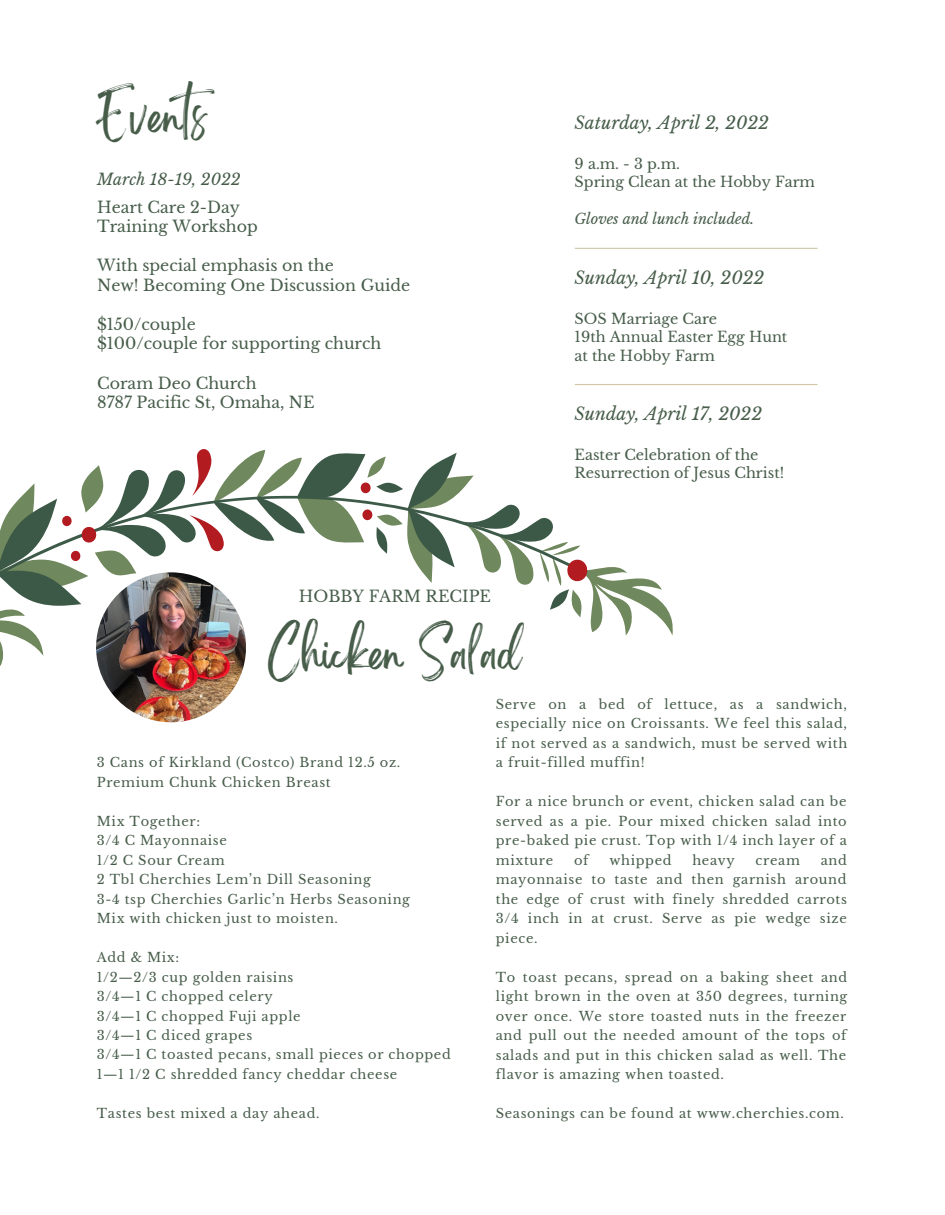
<style>
.page{position:relative;width:945px;height:1215px;background:#fff}
.page>*{position:absolute;margin:0;border:0;box-sizing:border-box;transform-origin:0 0}
.t1{font:38.7px "Brightwall";color:#475d4a}
.t2{font:italic 17.25px "Libre Baskerville";color:#475d4a}
.t3{font:15.75px "Libre Baskerville";color:#475d4a}
.t4{font:italic 15.75px "Libre Baskerville";color:#475d4a}
.t5{font:14.4px/18.5px "Libre Baskerville";color:#475d4a}
.t6{font:italic 14.4px "Libre Baskerville";color:#475d4a}
.t7{font:13.05px/19.5px "Libre Baskerville";letter-spacing:.05em;color:#475d4a;text-align:justify}
</style>
<div class="page">
<hr style="left:575px;top:248px;width:242px;height:1px;background:#d1c6a6">
<hr style="left:575px;top:384px;width:242px;height:1px;background:#d1c6a6">
<svg style="left:0;top:449px;width:673px;height:222px"></svg>
<img style="left:96px;top:572px;width:150px;height:150px;border-radius:50%">
<p class="t1" style="left:97px;top:103px;width:133px">Events</p>
<p class="t4" style="left:97px;top:169px;width:145px">March 18-19, 2022</p>
<p class="t3" style="left:97px;top:197px;width:144px">Heart Care 2-Day</p>
<p class="t3" style="left:97px;top:217px;width:162px">Training Workshop</p>
<p class="t3" style="left:97px;top:256px;width:238px">With special emphasis on the</p>
<p class="t3" style="left:97px;top:276px;width:314px">New! Becoming One Discussion Guide</p>
<p class="t3" style="left:97px;top:315px;width:100px">$150/couple</p>
<p class="t3" style="left:97px;top:334px;width:286px">$100/couple for supporting church</p>
<p class="t3" style="left:97px;top:373px;width:161px">Coram Deo Church</p>
<p class="t3" style="left:97px;top:393px;width:219px">8787 Pacific St, Omaha, NE</p>
<p class="t3" style="left:299px;top:587px;width:194px">HOBBY FARM RECIPE</p>
<p class="t1" style="left:268px;top:640px;width:256px">Chicken Salad</p>
<p class="t2" style="left:575px;top:112px;width:196px">Saturday, April 2, 2022</p>
<p class="t5" style="left:575px;top:154px;width:107px">9 a.m. - 3 p.m.</p>
<p class="t5" style="left:575px;top:173px;width:242px">Spring Clean at the Hobby Farm</p>
<p class="t6" style="left:575px;top:210px;width:181px">Gloves and lunch included.</p>
<p class="t2" style="left:575px;top:267px;width:191px">Sunday, April 10, 2022</p>
<p class="t5" style="left:575px;top:310px;width:144px">SOS Marriage Care</p>
<p class="t5" style="left:575px;top:328px;width:214px">19th Annual Easter Egg Hunt</p>
<p class="t5" style="left:575px;top:346px;width:142px">at the Hobby Farm</p>
<p class="t2" style="left:575px;top:403px;width:189px">Sunday, April 17, 2022</p>
<p class="t5" style="left:575px;top:446px;width:211px">Easter Celebration of the<br>Resurrection of Jesus Christ!</p>
<p class="t7" style="left:97px;top:753px;width:305px">3 Cans of Kirkland (Costco) Brand 12.5 oz.</p>
<p class="t7" style="left:97px;top:772px;width:236px">Premium Chunk Chicken Breast</p>
<p class="t7" style="left:97px;top:811px;width:105px">Mix Together:</p>
<p class="t7" style="left:97px;top:831px;width:132px">3/4 C Mayonnaise</p>
<p class="t7" style="left:97px;top:850px;width:130px">1/2 C Sour Cream</p>
<p class="t7" style="left:97px;top:870px;width:276px">2 Tbl Cherchies Lem’n Dill Seasoning</p>
<p class="t7" style="left:97px;top:889px;width:315px">3-4 tsp Cherchies Garlic’n Herbs Seasoning</p>
<p class="t7" style="left:97px;top:909px;width:243px">Mix with chicken just to moisten.</p>
<p class="t7" style="left:97px;top:948px;width:84px">Add &amp; Mix:</p>
<p class="t7" style="left:97px;top:967px;width:198px">1/2—2/3 cup golden raisins</p>
<p class="t7" style="left:97px;top:987px;width:177px">3/4—1 C chopped celery</p>
<p class="t7" style="left:97px;top:1006px;width:205px">3/4—1 C chopped Fuji apple</p>
<p class="t7" style="left:97px;top:1026px;width:157px">3/4—1 C diced grapes</p>
<p class="t7" style="left:97px;top:1045px;width:356px">3/4—1 C toasted pecans, small pieces or chopped</p>
<p class="t7" style="left:97px;top:1065px;width:302px">1—1 1/2 C shredded fancy cheddar cheese</p>
<p class="t7" style="left:97px;top:1104px;width:224px">Tastes best mixed a day ahead.</p>
<p class="t7" style="left:496px;top:695px;width:353px">Serve on a bed of lettuce, as a sandwich, especially nice on Croissants. We feel this salad, if not served as a sandwich, must be served with a fruit-filled muffin!</p>
<p class="t7" style="left:496px;top:792px;width:353px">For a nice brunch or event, chicken salad can be served as a pie. Pour mixed chicken salad into pre-baked pie crust. Top with 1/4 inch layer of a mixture</p>
<p class="t7" style="left:496px;top:850px;width:353px;text-indent:325px">and mayonnaise to taste and then garnish around the edge of crust with finely shredded carrots 3/4 inch in at crust. Serve as pie wedge size piece.</p>
<p class="t7" style="left:496px;top:967px;width:353px">To toast pecans, spread on a baking sheet and light brown in the oven at 350 degrees, turning over once. We store toasted nuts in the freezer and pull out the needed amount of the tops of salads and put in this chicken salad as well. The flavor is amazing when toasted.</p>
<p class="t7" style="left:496px;top:1104px;width:350px">Seasonings can be found at www.cherchies.com.</p>
<p class="t7" style="left:574px;top:850px;width:16px">of</p>
<p class="t7" style="left:609px;top:850px;width:64px">whipped</p>
<p class="t7" style="left:692px;top:850px;width:44px">heavy</p>
<p class="t7" style="left:756px;top:850px;width:46px">cream</p>
</div>
